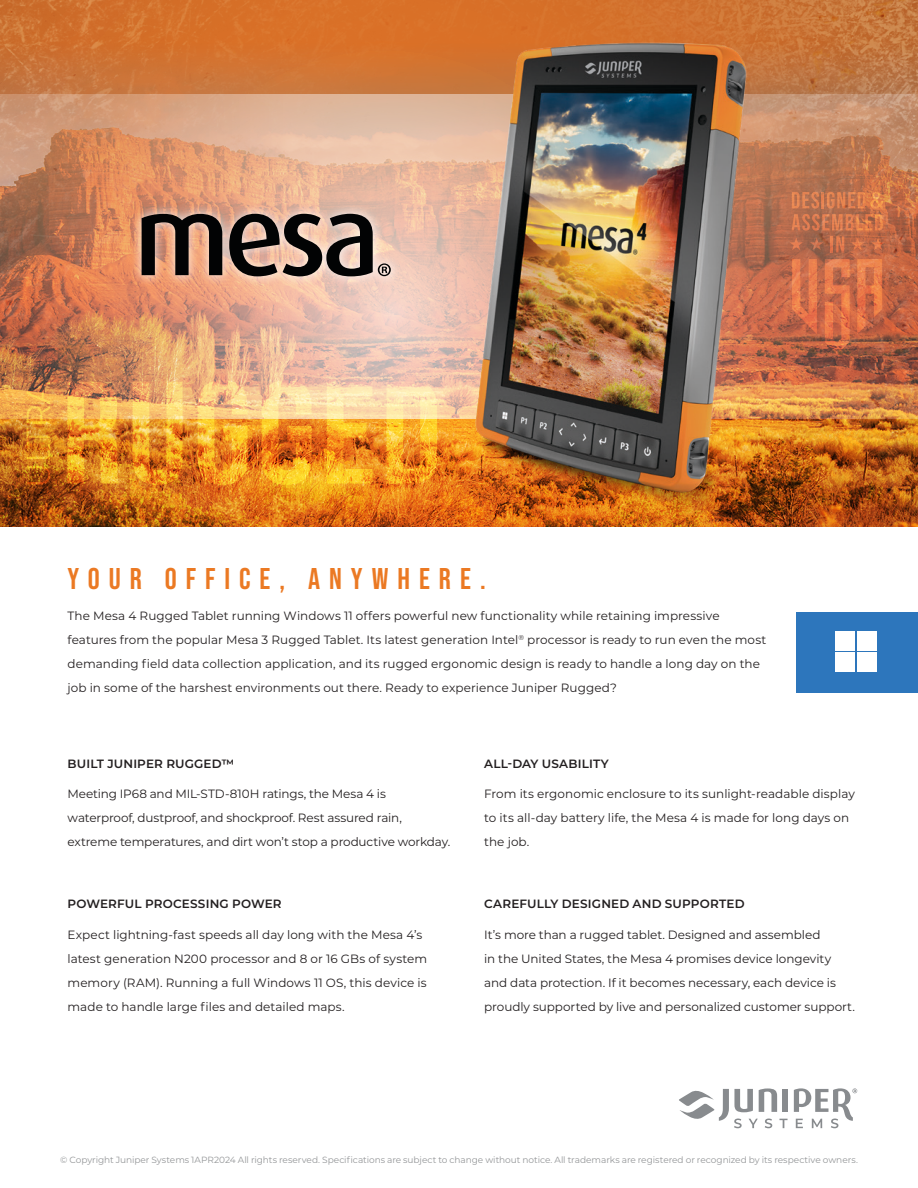
<style>
.page{position:relative;width:918px;height:1188px;background:#fff}
.page>*{position:absolute;margin:0;border:0;box-sizing:border-box;transform-origin:0 0}
.t1{font:30px "Bebas Neue";letter-spacing:.3em;color:#eb7923}
.t2{font:12px/24px "Montserrat";color:#231f20}
.t3{font:600 12px "Montserrat";letter-spacing:.015em;color:#231f20}
.t4{font:9px "Montserrat";letter-spacing:-.005em;color:#949698}
</style>
<div class="page">
<img style="left:0;top:418px;width:918px;height:108px">
<svg style="left:0;top:0;width:918px;height:94px;background:#ce7434"></svg>
<svg style="left:67px;top:418px;width:52px;height:65px;background:#e59825"></svg>
<svg style="left:133px;top:418px;width:50px;height:67px;background:#e69526"></svg>
<svg style="left:198px;top:418px;width:50px;height:67px;background:#ef9f27"></svg>
<svg style="left:262px;top:418px;width:50px;height:67px;background:#e89020"></svg>
<svg style="left:327px;top:418px;width:45px;height:65px;background:#f0a224"></svg>
<svg style="left:386px;top:418px;width:5px;height:65px"></svg>
<svg style="left:27px;top:466px;width:23px;height:18px"></svg>
<svg style="left:27px;top:418px;width:23px;height:41px"></svg>
<img style="left:0;top:94px;width:918px;height:324px">
<img style="left:391px;top:0;width:445px;height:527px">
<div style="left:130px;top:203px;width:271px;height:84px;background:#fff;opacity:.75"></div>
<svg style="left:142px;top:214px;width:80px;height:61px;background:#6d5243"></svg>
<svg style="left:229px;top:214px;width:162px;height:62px;background:#837066"></svg>
<div style="left:796px;top:612px;width:122px;height:80px;background:#2d76bc"></div>
<div style="left:836px;top:631px;width:19px;height:19px;background:#fff"></div>
<div style="left:857px;top:631px;width:19px;height:19px;background:#fff"></div>
<div style="left:836px;top:652px;width:19px;height:19px;background:#fff"></div>
<div style="left:857px;top:652px;width:19px;height:19px;background:#fff"></div>
<svg style="left:679px;top:1088px;width:109px;height:40px"></svg>
<svg style="left:794px;top:1088px;width:63px;height:40px"></svg>
<p class="t1" style="left:68px;top:562px;width:420px">YOUR OFFICE, ANYWHERE.</p>
<p class="t2" style="left:68px;top:603px;width:700px">The Mesa 4 Rugged Tablet running Windows 11 offers powerful new functionality while retaining impressive features from the popular Mesa 3 Rugged Tablet. Its latest generation Intel<sup>®</sup> processor is ready to run even the most demanding field data collection application, and its rugged ergonomic design is ready to handle a long day on the job in some of the harshest environments out there. Ready to experience Juniper Rugged?</p>
<p class="t3" style="left:68px;top:755px;width:168px">BUILT JUNIPER RUGGED™</p>
<p class="t2" style="left:68px;top:782px;width:384px">Meeting IP68 and MIL-STD-810H ratings, the Mesa 4 is waterproof, dustproof, and shockproof. Rest assured rain, extreme temperatures, and dirt won’t stop a productive workday.</p>
<p class="t3" style="left:68px;top:895px;width:216px">POWERFUL PROCESSING POWER</p>
<p class="t2" style="left:68px;top:922px;width:361px">Expect lightning-fast speeds all day long with the Mesa 4’s latest generation N200 processor and 8 or 16 GBs of system memory (RAM). Running a full Windows 11 OS, this device is made to handle large files and detailed maps.</p>
<p class="t3" style="left:484px;top:755px;width:126px">ALL-DAY USABILITY</p>
<p class="t2" style="left:484px;top:782px;width:372px">From its ergonomic enclosure to its sunlight-readable display to its all-day battery life, the Mesa 4 is made for long days on the job.</p>
<p class="t3" style="left:484px;top:895px;width:262px">CAREFULLY DESIGNED AND SUPPORTED</p>
<p class="t2" style="left:484px;top:922px;width:372px">It’s more than a rugged tablet. Designed and assembled<br>in the United States, the Mesa 4 promises device longevity and data protection. If it becomes necessary, each device is proudly supported by live and personalized customer support.</p>
<p class="t4" style="left:60px;top:1154px;width:799px">© Copyright Juniper Systems 1APR2024 All rights reserved. Specifications are subject to change without notice. All trademarks are registered or recognized by its respective owners.</p>
</div>
